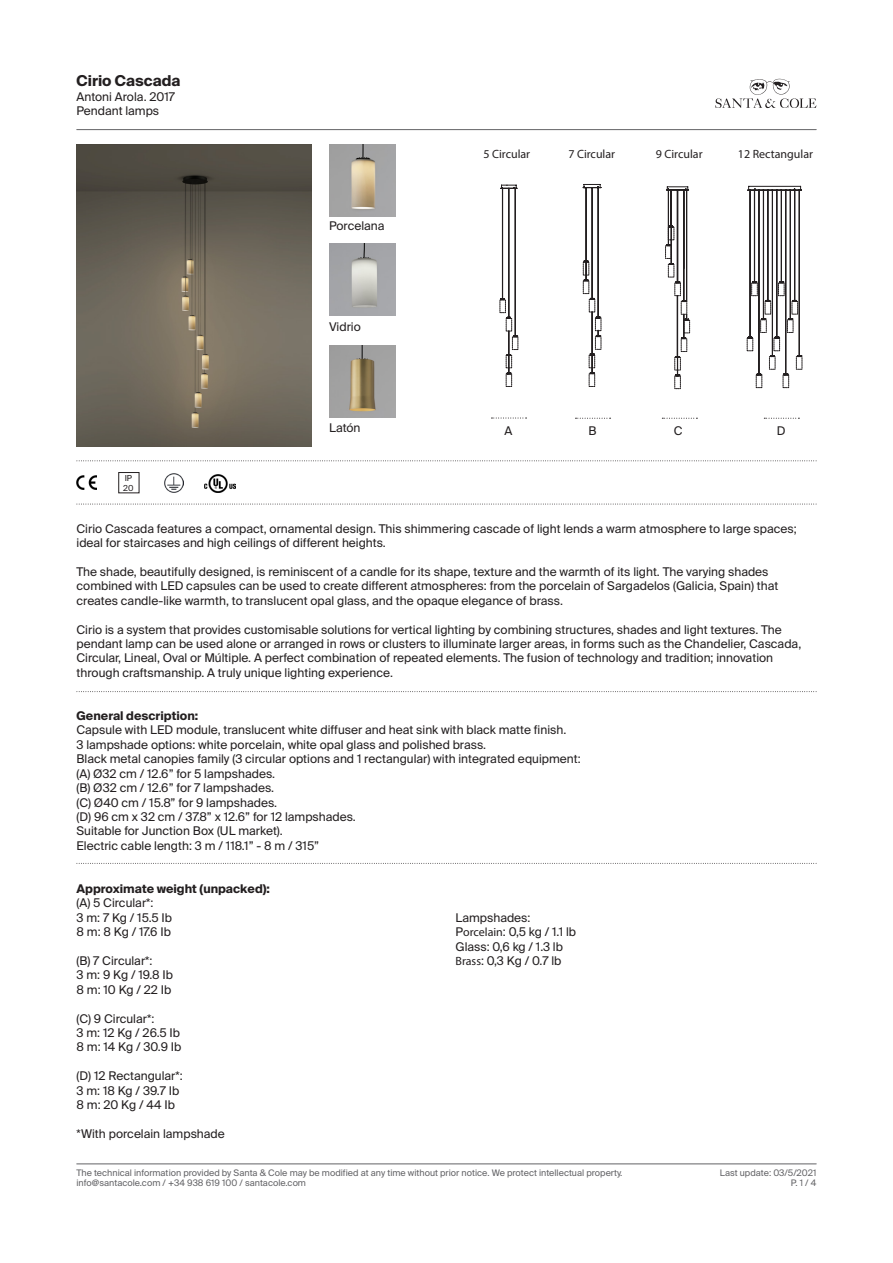
<style>
.page{position:relative;width:893px;height:1263px;background:#fff}
.page>*{position:absolute;margin:0;border:0;box-sizing:border-box;transform-origin:0 0}
.t1{font:700 15px "Suisse Intl";color:#231f20}
.t2{font:12px/14.4px "Suisse Intl";color:#231f20}
.t3{font:12px "Myriad Pro";color:#231f20}
.t4{font:700 12px "Suisse Intl";color:#231f20}
.t5{font:9px "Suisse Intl";color:#636366}
.t6{font:8.25px "Suisse Intl";color:#231f20}
.s1{font-weight:700}
.s2{font-family:"Myriad Pro"}
</style>
<div class="page">
<svg style="left:715px;top:79px;width:101px;height:29px"></svg>
<hr style="left:77px;top:129px;width:739px;height:1px;background:#636366">
<hr style="left:77px;top:1163px;width:739px;height:1px;background:#636366">
<svg style="left:77px;top:460px;width:740px;height:1px"></svg>
<svg style="left:77px;top:504px;width:740px;height:1px"></svg>
<svg style="left:77px;top:863px;width:740px;height:1px"></svg>
<svg style="left:77px;top:691px;width:740px;height:1px"></svg>
<img style="left:77px;top:475px;width:19px;height:14px">
<img style="left:165px;top:474px;width:18px;height:18px">
<img style="left:205px;top:474px;width:30px;height:19px">
<img style="left:77px;top:144px;width:234px;height:302px">
<img style="left:329px;top:144px;width:66px;height:72px">
<img style="left:329px;top:244px;width:66px;height:72px">
<img style="left:329px;top:346px;width:66px;height:72px">
<svg style="left:491px;top:418px;width:36px;height:1px"></svg>
<svg style="left:575px;top:418px;width:36px;height:1px"></svg>
<svg style="left:662px;top:418px;width:35px;height:1px"></svg>
<svg style="left:764px;top:418px;width:35px;height:1px"></svg>
<svg style="left:499px;top:185px;width:20px;height:202px"></svg>
<svg style="left:583px;top:184px;width:19px;height:203px"></svg>
<svg style="left:665px;top:186px;width:25px;height:203px"></svg>
<svg style="left:747px;top:186px;width:56px;height:202px"></svg>
<p class="t1" style="left:77px;top:72px;width:105px">Cirio Cascada</p>
<p class="t2" style="left:77px;top:89px;width:100px">Antoni Arola. 2017<br>Pendant lamps</p>
<p class="t6" style="left:125px;top:473px;width:9px">IP</p>
<p class="t6" style="left:123px;top:483px;width:12px">20</p>
<p class="t2" style="left:329px;top:219px;width:57px">Porcelana</p>
<p class="t2" style="left:329px;top:320px;width:33px">Vidrio</p>
<p class="t2" style="left:329px;top:421px;width:33px">Latón</p>
<p class="t3" style="left:483px;top:147px;width:48px">5 Circular</p>
<p class="t3" style="left:568px;top:147px;width:48px">7 Circular</p>
<p class="t3" style="left:656px;top:147px;width:48px">9 Circular</p>
<p class="t3" style="left:738px;top:147px;width:77px">12 Rectangular</p>
<p class="t2" style="left:505px;top:424px;width:9px">A</p>
<p class="t2" style="left:588px;top:424px;width:10px">B</p>
<p class="t2" style="left:674px;top:424px;width:10px">C</p>
<p class="t2" style="left:777px;top:424px;width:10px">D</p>
<p class="t2" style="left:77px;top:521px;width:722px">Cirio Cascada features a compact, ornamental design. This shimmering cascade of light lends a warm atmosphere to large spaces; ideal for staircases and high ceilings of different heights.</p>
<p class="t2" style="left:77px;top:565px;width:703px">The shade, beautifully designed, is reminiscent of a candle for its shape, texture and the warmth of its light. The varying shades combined with LED capsules can be used to create different atmospheres: from the porcelain of Sargadelos (Galicia, Spain) that creates candle-like warmth, to translucent opal glass, and the opaque elegance of brass.</p>
<p class="t2" style="left:77px;top:622px;width:726px">Cirio is a system that provides customisable solutions for vertical lighting by combining structures, shades and light textures. The pendant lamp can be used alone or arranged in rows or clusters to illuminate larger areas, in forms such as the Chandelier, Cascada, Circular, Lineal, Oval or Múltiple. A perfect combination of repeated elements. The fusion of technology and tradition; innovation through craftsmanship. A truly unique lighting experience.</p>
<p class="t2" style="left:77px;top:709px;width:491px"><span class="s1">General description:<br></span>Capsule with LED module, translucent white diffuser and heat sink with black matte finish.</p>
<p class="t2" style="left:77px;top:737px;width:411px">3 lampshade options: white porcelain, white opal glass and polished brass.</p>
<p class="t2" style="left:77px;top:752px;width:506px">Black metal canopies family (3 circular options and 1 rectangular) with integrated equipment:</p>
<p class="t2" style="left:77px;top:766px;width:200px">(A) Ø32 cm / 12.6” for 5 lampshades.</p>
<p class="t2" style="left:77px;top:781px;width:199px">(B) Ø32 cm / 12.6” for 7 lampshades.</p>
<p class="t2" style="left:77px;top:795px;width:202px">(C) Ø40 cm / 15.8” for 9 lampshades.</p>
<p class="t2" style="left:77px;top:809px;width:281px">(D) 96 cm x 32 cm / 37.8” x 12.6” for 12 lampshades.</p>
<p class="t2" style="left:77px;top:824px;width:208px">Suitable for Junction Box (UL market).</p>
<p class="t2" style="left:77px;top:838px;width:244px">Electric cable length: 3 m / 118.1” - 8 m / 315”</p>
<p class="t4" style="left:77px;top:882px;width:195px">Approximate weight (unpacked):</p>
<p class="t2" style="left:77px;top:896px;width:97px">(A) 5 Circular*:<br>3 m: 7 Kg / 15.5 Ib<br>8 m: 8 Kg / 17.6 Ib</p>
<p class="t2" style="left:77px;top:953px;width:98px">(B) 7 Circular*:<br>3 m: 9 Kg / 19.8 Ib<br>8 m: 10 Kg / 22 Ib</p>
<p class="t2" style="left:77px;top:1011px;width:106px">(C) 9 Circular*:<br>3 m: 12 Kg / 26.5 Ib<br>8 m: 14 Kg / 30.9 Ib</p>
<p class="t2" style="left:77px;top:1069px;width:108px">(D) 12 Rectangular*:<br>3 m: 18 Kg / 39.7 Ib</p>
<p class="t2" style="left:77px;top:1097px;width:100px">8 m: 20 Kg / 44 Ib</p>
<p class="t2" style="left:77px;top:1126px;width:150px">*With porcelain lampshade</p>
<p class="t2" style="left:455px;top:910px;width:77px">Lampshades:</p>
<p class="t2" style="left:455px;top:925px;width:122px">P<span class="s2">orcelain</span>: 0,5 kg / 1.1 lb</p>
<p class="t2" style="left:455px;top:939px;width:109px">Glass: 0,6 kg / 1.3 lb</p>
<p class="t2" style="left:455px;top:953px;width:107px"><span class="s2">Brass</span>: 0,3 Kg / 0.7 lb</p>
<p class="t5" style="left:77px;top:1167px;width:547px">The technical information provided by Santa &amp; Cole may be modified at any time without prior notice. We protect intellectual property.</p>
<p class="t5" style="left:720px;top:1167px;width:98px">Last update: 03/5/2021</p>
<p class="t5" style="left:77px;top:1178px;width:231px">info@santacole.com / +34 938 619 100 / santacole.com</p>
<p class="t5" style="left:791px;top:1178px;width:27px">P. 1 / 4</p>
</div>
